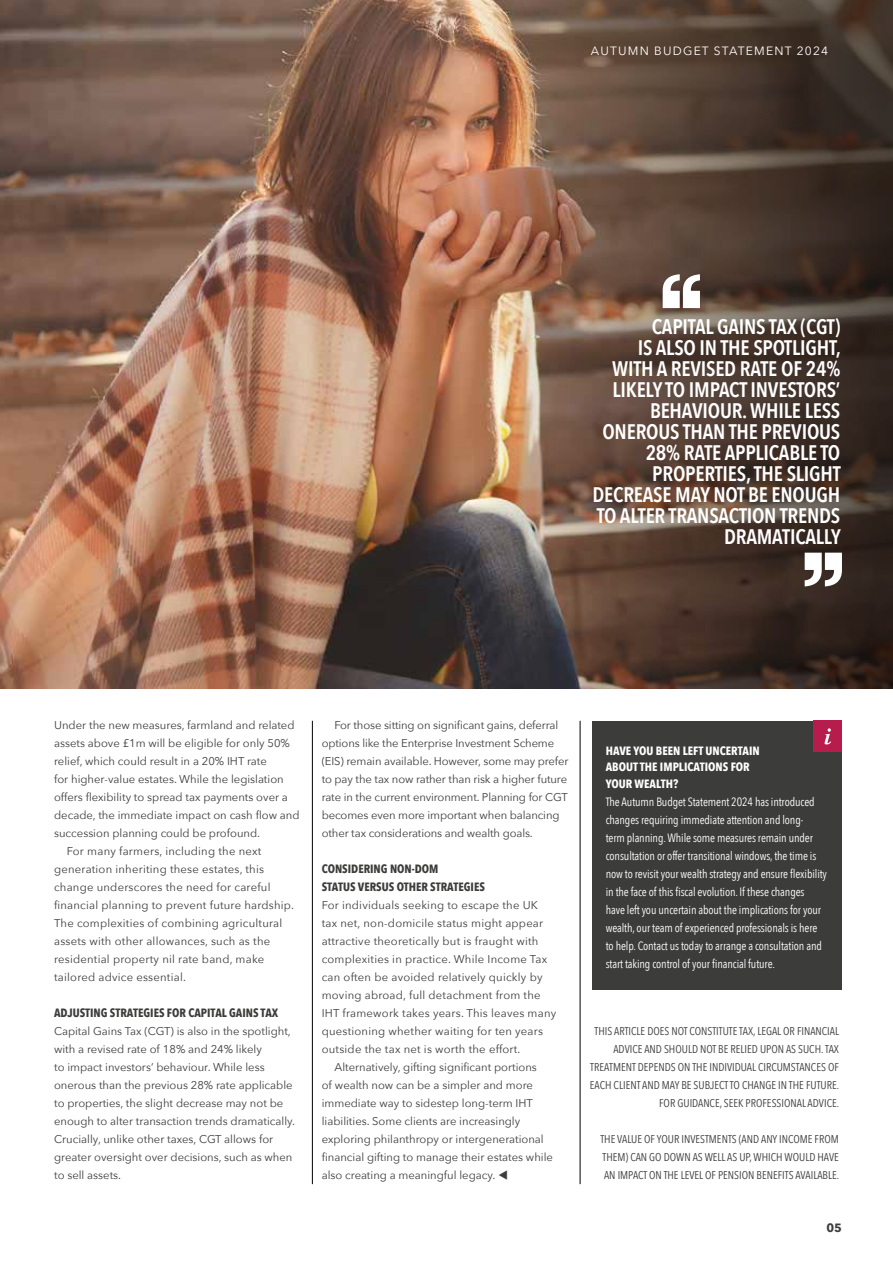
<style>
.page{position:relative;width:893px;height:1263px;background:#fff}
.page>*{position:absolute;margin:0;border:0;box-sizing:border-box;transform-origin:0 0}
.t1{font:600 21px/21px "Avenir Next Condensed";letter-spacing:-.01em;color:#fff;text-align:right}
.t2{font:12px/18px "Avenir Next Condensed";letter-spacing:-.01em;color:#fff}
.t3{font:700 12px/18px "Avenir Next Condensed";color:#3c3c3b}
.t4{font:700 12px/16.5px "Avenir Next Condensed";color:#fff}
.t5{font:12px "Avenir Next";letter-spacing:.1em;color:#fff}
.t6{font:700 12px "Avenir Next";color:#3c3c3b}
.t7{font:11.25px/18px "Avenir Next";color:#3c3c3b}
.t8{font:11.25px "Avenir Next";letter-spacing:.02em;color:#3c3c3b}
.t9{font:11.25px/18px "Avenir Next Condensed";color:#3c3c3b;text-align:right}
</style>
<div class="page">
<img style="left:0;top:0;width:474px;height:689px">
<img style="left:474px;top:0;width:419px;height:689px">
<hr style="left:312px;top:721px;width:1px;height:463px;background:#000">
<hr style="left:580px;top:721px;width:1px;height:463px;background:#000">
<div style="left:592px;top:721px;width:250px;height:268px;background:#3c3c3b"></div>
<div style="left:814px;top:721px;width:28px;height:31px;background:#b61d4c"></div>
<svg style="left:825px;top:728px;width:6px;height:16px"></svg>
<svg style="left:663px;top:274px;width:37px;height:34px"></svg>
<svg style="left:805px;top:553px;width:37px;height:33px"></svg>
<p class="t5" style="left:591px;top:43px;width:239px">AUTUMN BUDGET STATEMENT 2024</p>
<p class="t1" style="left:592px;top:317px;width:250px">CAPITAL GAINS TAX (CGT)<br>IS ALSO IN THE SPOTLIGHT,<br>WITH A REVISED RATE OF 24%<br>LIKELY TO IMPACT INVESTORS’<br>BEHAVIOUR. WHILE LESS<br>ONEROUS THAN THE PREVIOUS<br>28% RATE APPLICABLE TO<br>PROPERTIES, THE SLIGHT<br>DECREASE MAY NOT BE ENOUGH<br>TO ALTER TRANSACTION TRENDS<br>DRAMATICALLY</p>
<p class="t7" style="left:54px;top:716px;width:242px">Under the new measures, farmland and related</p>
<p class="t7" style="left:54px;top:734px;width:237px">assets above £1m will be eligible for only 50%</p>
<p class="t7" style="left:54px;top:752px;width:214px">relief, which could result in a 20% IHT rate</p>
<p class="t7" style="left:54px;top:770px;width:231px">for higher-value estates. While the legislation</p>
<p class="t7" style="left:54px;top:788px;width:235px">offers flexibility to spread tax payments over a</p>
<p class="t7" style="left:54px;top:806px;width:247px">decade, the immediate impact on cash flow and</p>
<p class="t7" style="left:54px;top:824px;width:208px">succession planning could be profound.</p>
<p class="t8" style="left:67px;top:844px;width:196px">For many farmers, including the next</p>
<p class="t8" style="left:54px;top:862px;width:211px">generation inheriting these estates, this</p>
<p class="t8" style="left:54px;top:880px;width:218px">change underscores the need for careful</p>
<p class="t8" style="left:54px;top:898px;width:241px">financial planning to prevent future hardship.</p>
<p class="t8" style="left:54px;top:916px;width:230px">The complexities of combining agricultural</p>
<p class="t8" style="left:54px;top:934px;width:218px">assets with other allowances, such as the</p>
<p class="t8" style="left:54px;top:952px;width:212px">residential property nil rate band, make</p>
<p class="t8" style="left:54px;top:970px;width:133px">tailored advice essential.</p>
<p class="t3" style="left:54px;top:1004px;width:226px">ADJUSTING STRATEGIES FOR CAPITAL GAINS TAX</p>
<p class="t7" style="left:54px;top:1022px;width:243px">Capital Gains Tax (CGT) is also in the spotlight, with a revised rate of 18% and 24% likely<br>to impact investors’ behaviour. While less onerous than the previous 28% rate applicable to properties, the slight decrease may not be enough to alter transaction trends dramatically.<br>Crucially, unlike other taxes, CGT allows for greater oversight over decisions, such as when to sell assets.</p>
<p class="t7" style="left:322px;top:716px;width:248px;text-indent:13px">For those sitting on significant gains, deferral options like the Enterprise Investment Scheme (EIS) remain available. However, some may prefer to pay the tax now rather than risk a higher future rate in the current environment. Planning for CGT becomes even more important when balancing other tax considerations and wealth goals.</p>
<p class="t3" style="left:322px;top:860px;width:165px">CONSIDERING NON-DOM<br>STATUS VERSUS OTHER STRATEGIES</p>
<p class="t8" style="left:322px;top:898px;width:218px">For individuals seeking to escape the UK</p>
<p class="t8" style="left:322px;top:916px;width:223px">tax net, non-domicile status might appear</p>
<p class="t8" style="left:322px;top:934px;width:218px">attractive theoretically but is fraught with</p>
<p class="t8" style="left:322px;top:952px;width:227px">complexities in practice. While Income Tax</p>
<p class="t8" style="left:322px;top:970px;width:222px">can often be avoided relatively quickly by</p>
<p class="t8" style="left:322px;top:988px;width:220px">moving abroad, full detachment from the</p>
<p class="t8" style="left:322px;top:1006px;width:236px">IHT framework takes years. This leaves many</p>
<p class="t8" style="left:322px;top:1024px;width:223px">questioning whether waiting for ten years</p>
<p class="t8" style="left:322px;top:1042px;width:200px">outside the tax net is worth the effort.</p>
<p class="t7" style="left:334px;top:1058px;width:204px">Alternatively, gifting significant portions</p>
<p class="t7" style="left:322px;top:1076px;width:213px">of wealth now can be a simpler and more</p>
<p class="t7" style="left:322px;top:1094px;width:213px">immediate way to sidestep long-term IHT</p>
<p class="t7" style="left:322px;top:1112px;width:200px">liabilities. Some clients are increasingly</p>
<p class="t7" style="left:322px;top:1130px;width:224px">exploring philanthropy or intergenerational</p>
<p class="t7" style="left:322px;top:1148px;width:233px">financial gifting to manage their estates while</p>
<p class="t7" style="left:322px;top:1166px;width:188px">also creating a meaningful legacy. ▼</p>
<p class="t4" style="left:606px;top:742px;width:155px">HAVE YOU BEEN LEFT UNCERTAIN<br>ABOUT THE IMPLICATIONS FOR<br>YOUR WEALTH?</p>
<p class="t2" style="left:606px;top:793px;width:223px">The Autumn Budget Statement 2024 has introduced changes requiring immediate attention and long-<br>term planning. While some measures remain under consultation or offer transitional windows, the time is now to revisit your wealth strategy and ensure flexibility in the face of this fiscal evolution. If these changes<br>have left you uncertain about the implications for your wealth, our team of experienced professionals is here to help. Contact us today to arrange a consultation and start taking control of your financial future.</p>
<p class="t9" style="left:590px;top:1022px;width:251px">THIS ARTICLE DOES NOT CONSTITUTE TAX, LEGAL OR FINANCIAL ADVICE AND SHOULD NOT BE RELIED UPON AS SUCH. TAX TREATMENT DEPENDS ON THE INDIVIDUAL CIRCUMSTANCES OF EACH CLIENT AND MAY BE SUBJECT TO CHANGE IN THE FUTURE.<br>FOR GUIDANCE, SEEK PROFESSIONAL ADVICE.</p>
<p class="t9" style="left:600px;top:1130px;width:240px;text-align:justify">THE VALUE OF YOUR INVESTMENTS (AND ANY INCOME FROM THEM) CAN GO DOWN AS WELL AS UP, WHICH WOULD HAVE AN IMPACT ON THE LEVEL OF PENSION BENEFITS AVAILABLE.</p>
<p class="t6" style="left:826px;top:1220px;width:17px">05</p>
</div>
